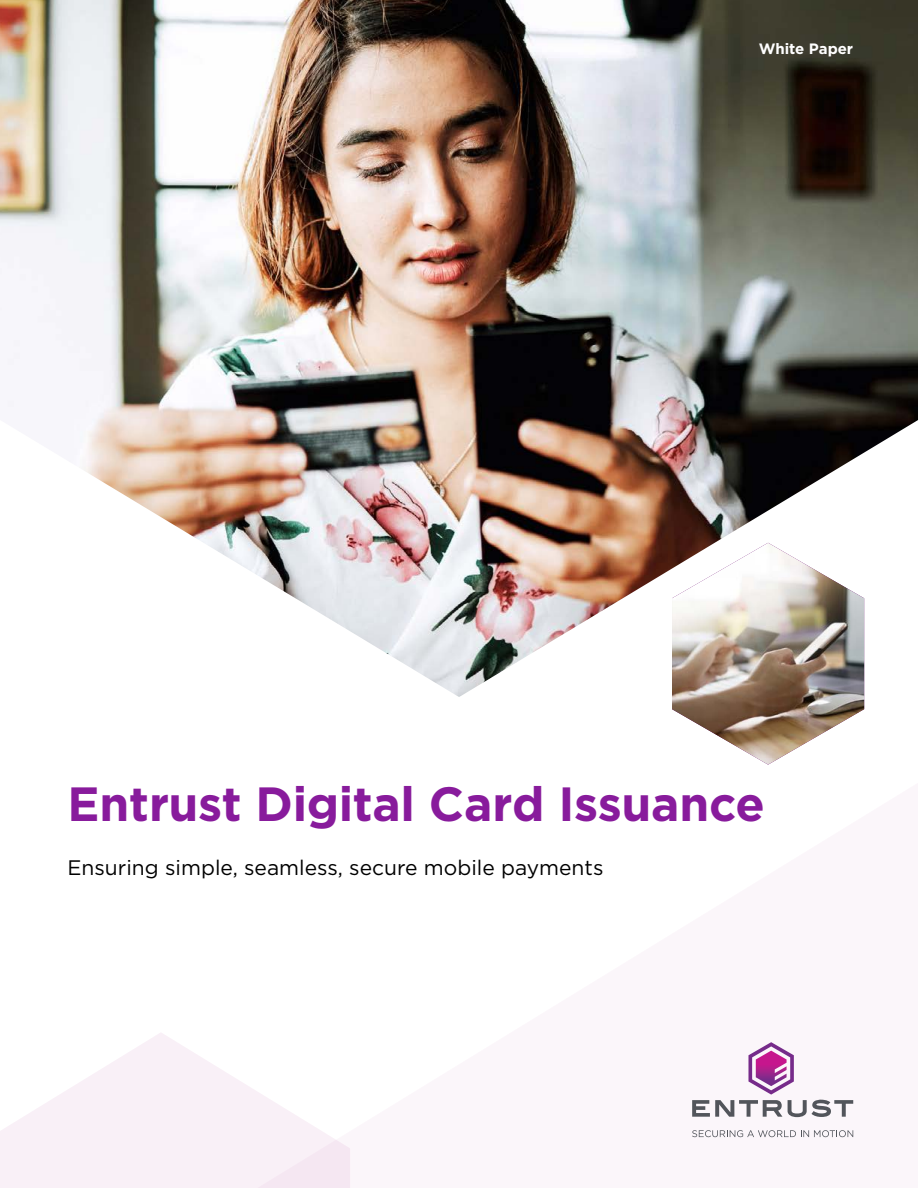
<style>
.page{position:relative;width:918px;height:1188px;background:#fff}
.page>*{position:absolute;margin:0;border:0;box-sizing:border-box;transform-origin:0 0}
.t1{font:700 48px "Gotham";letter-spacing:-.005em;color:#881b9c}
.t2{font:21px "Gotham";color:#000}
.t3{font:700 15px "Gotham";color:#fff}
</style>
<div class="page">
<svg style="left:0;top:1033px;width:350px;height:155px;fill:#f9f0f7"></svg>
<img style="left:0;top:0;width:918px;height:697px">
<svg style="left:692px;top:1130px;width:161px;height:7px"></svg>
<svg style="left:692px;top:1042px;width:161px;height:75px"></svg>
<img style="left:672px;top:543px;width:192px;height:222px">
<p class="t3" style="left:759px;top:38px;width:96px">White Paper</p>
<h1 class="t1" style="left:68px;top:772px;width:699px">Entrust Digital Card Issuance</h1>
<p class="t2" style="left:68px;top:854px;width:538px">Ensuring simple, seamless, secure mobile payments</p>
</div>
